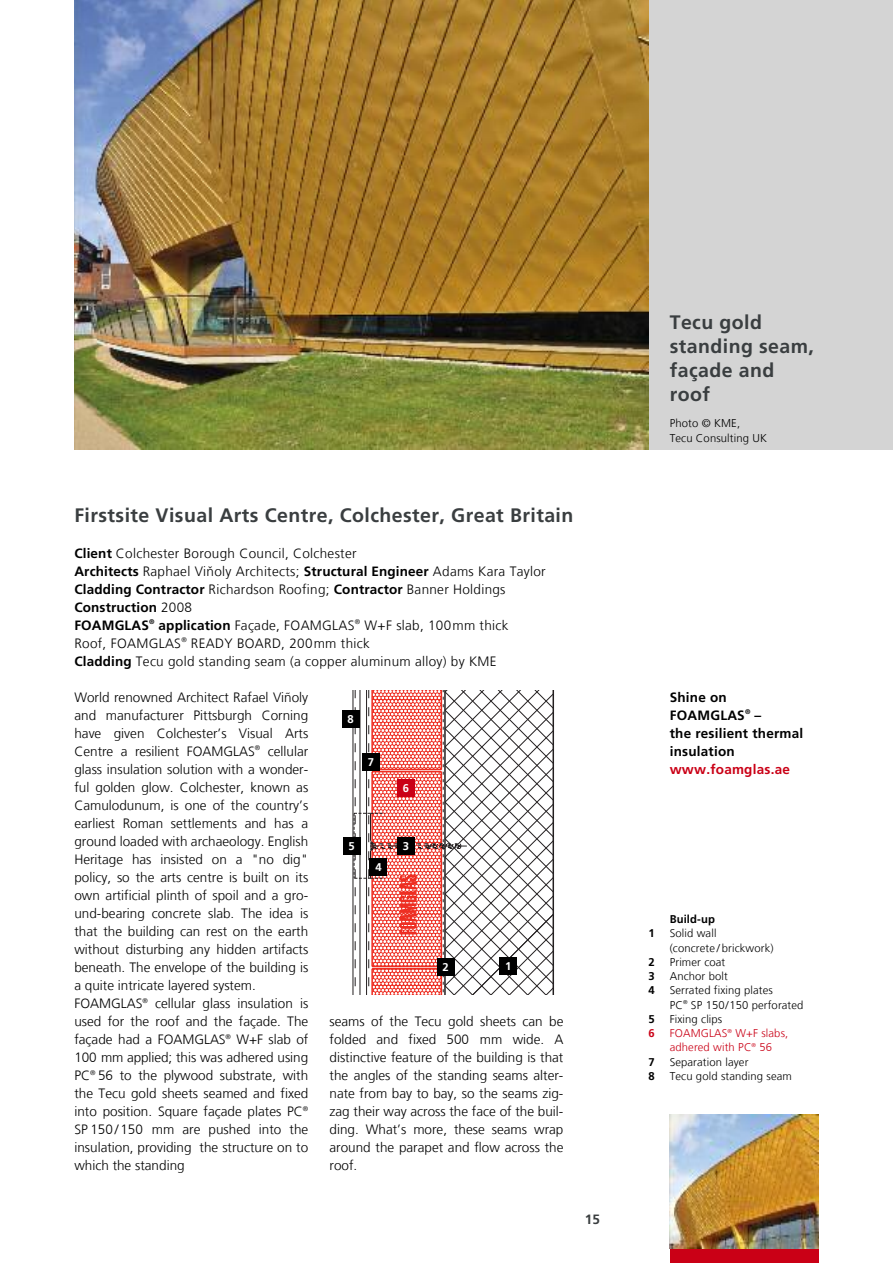
<style>
.page{position:relative;width:893px;height:1263px;background:#fff}
.page>*{position:absolute;margin:0;border:0;box-sizing:border-box;transform-origin:0 0}
.t1{font:700 19.5px/24px "Frutiger LT Com";letter-spacing:.02em;color:#3a3e40}
.t2{font:300 13.5px/18px "Frutiger LT Com";color:#000}
.t3{font:300 13.5px/18px "Frutiger LT Com";letter-spacing:.02em;color:#000}
.t4{font:700 13.5px/18px "Frutiger LT Com";letter-spacing:.015em;color:#000}
.t5{font:700 13.5px "Frutiger LT Com";letter-spacing:.015em;color:#ca0016}
.t6{font:700 13.5px "Frutiger LT Com";color:#3a3e40}
.t7{font:300 11.25px/14.2px "Frutiger LT Com";letter-spacing:.01em;color:#000}
.t8{font:300 11.25px/14.2px "Frutiger LT Com";letter-spacing:.01em;color:#ca0016}
.t9{font:700 11.25px "Frutiger LT Com";letter-spacing:.01em;color:#000}
.t10{font:700 11.25px "Frutiger LT Com";color:#fff}
.t11{font:700 11.25px "Frutiger LT Com";color:#ca0016}
.s1{font-weight:700}
</style>
<div class="page">
<div style="left:670px;top:1248px;width:149px;height:15px;background:#ca0016"></div>
<div style="left:648px;top:0;width:245px;height:449px;background:#d4d4d4"></div>
<img style="left:670px;top:1114px;width:149px;height:134px">
<hr style="left:353px;top:691px;width:1px;height:303px;background:#231f20">
<svg style="left:354px;top:691px;width:200px;height:304px"></svg>
<div style="left:500px;top:957px;width:17px;height:17px;background:#000"></div>
<div style="left:398px;top:780px;width:17px;height:17px;background:#ca0016"></div>
<div style="left:343px;top:837px;width:17px;height:17px;background:#000"></div>
<div style="left:398px;top:838px;width:17px;height:17px;background:#000"></div>
<div style="left:342px;top:711px;width:17px;height:17px;background:#000"></div>
<img style="left:74px;top:0;width:574px;height:449px">
<div style="left:437px;top:958px;width:17px;height:17px;background:#000"></div>
<div style="left:370px;top:858px;width:17px;height:17px;background:#000"></div>
<div style="left:362px;top:753px;width:17px;height:17px;background:#000"></div>
<h1 class="t1" style="left:74px;top:505px;width:500px">Firstsite Visual Arts Centre, Colchester, Great Britain</h1>
<p class="t3" style="left:74px;top:545px;width:473px"><span class="s1">Client</span> Colchester Borough Council, Colchester<br><span class="s1">Architects</span> Raphael Viňoly Architects; <span class="s1">Structural Engineer</span> Adams Kara Taylor <span class="s1">Cladding Contractor</span> Richardson Roofing; <span class="s1">Contractor</span> Banner Holdings <span class="s1">Construction</span> 2008<br><span class="s1">FOAMGLAS</span><sup>®</sup> <span class="s1">application</span> Façade, FOAMGLAS<sup>®</sup> W+F slab, 100mm thick<br>Roof, FOAMGLAS<sup>®</sup> READY BOARD, 200mm thick<br><span class="s1">Cladding</span> Tecu gold standing seam (a copper aluminum alloy) by KME</p>
<p class="t2" style="left:74px;top:689px;width:235px">World renowned Architect Rafael Viñoly and manufacturer Pittsburgh Corning have given Colchester’s Visual Arts Centre a resilient FOAMGLAS<sup>®</sup> cellular glass insulation solution with a wonder&shy;ful golden glow. Colchester, known as Camulodunum, is one of the country’s earliest Roman settlements and has a ground loaded with archaeology. English Heritage has insisted on a "no dig" policy, so the arts centre is built on its own artificial plinth of spoil and a gro&shy;und-bearing concrete slab. The idea is that the building can rest on the earth without disturbing any hidden artifacts beneath. The envelope of the building is a quite intricate layered system.<br>FOAMGLAS<sup>®</sup> cellular glass insulation is used for the roof and the façade. The façade had a FOAMGLAS<sup>®</sup> W+F slab of 100 mm applied; this was adhered using PC<sup>®</sup> 56 to the plywood substrate, with the Tecu gold sheets seamed and fixed into position. Square façade plates PC<sup>® </sup>SP 150/150 mm are pushed into the insulation, providing the structure on to which the standing</p>
<p class="t10" style="left:347px;top:715px;width:8px">8</p>
<p class="t10" style="left:368px;top:757px;width:8px">7</p>
<p class="t10" style="left:403px;top:783px;width:8px">6</p>
<p class="t10" style="left:348px;top:841px;width:8px">5</p>
<p class="t10" style="left:403px;top:842px;width:8px">3</p>
<p class="t10" style="left:375px;top:862px;width:8px">4</p>
<p class="t10" style="left:442px;top:962px;width:8px">2</p>
<p class="t10" style="left:505px;top:961px;width:8px">1</p>
<p class="t2" style="left:330px;top:1013px;width:235px;text-align:justify">seams of the Tecu gold sheets can be folded and fixed 500 mm wide. A distinctive feature of the building is that the angles of the standing seams alter&shy;nate from bay to bay, so the seams zig&shy;zag their way across the face of the buil&shy;ding. What’s more, these seams wrap around the parapet and flow across the roof.</p>
<p class="t6" style="left:585px;top:1213px;width:17px">15</p>
<h1 class="t1" style="left:670px;top:312px;width:146px">Tecu gold standing seam, façade and roof</h1>
<p class="t7" style="left:670px;top:417px;width:99px">Photo © KME,<br>Tecu Consulting UK</p>
<p class="t4" style="left:670px;top:689px;width:135px">Shine on<br>FOAMGLAS<sup>®</sup> –<br>the resilient thermal insulation</p>
<p class="t5" style="left:670px;top:763px;width:122px">www.foamglas.ae</p>
<p class="t9" style="left:670px;top:914px;width:47px">Build-up</p>
<p class="t9" style="left:648px;top:929px;width:8px">1</p>
<p class="t7" style="left:670px;top:927px;width:105px">Solid wall<br>(concrete / brickwork)</p>
<p class="t9" style="left:648px;top:957px;width:8px">2</p>
<p class="t7" style="left:670px;top:956px;width:57px">Primer coat</p>
<p class="t9" style="left:648px;top:971px;width:8px">3</p>
<p class="t7" style="left:670px;top:970px;width:60px">Anchor bolt</p>
<p class="t9" style="left:648px;top:986px;width:8px">4</p>
<p class="t7" style="left:670px;top:984px;width:135px">Serrated fixing plates<br>PC<sup>®</sup> SP 150/150 perforated</p>
<p class="t9" style="left:648px;top:1014px;width:8px">5</p>
<p class="t7" style="left:670px;top:1013px;width:54px">Fixing clips</p>
<p class="t11" style="left:648px;top:1028px;width:8px">6</p>
<p class="t8" style="left:670px;top:1027px;width:120px">FOAMGLAS<sup>®</sup> W+F slabs, adhered with PC<sup>®</sup> 56</p>
<p class="t9" style="left:648px;top:1057px;width:8px">7</p>
<p class="t7" style="left:670px;top:1055px;width:80px">Separation layer</p>
<p class="t9" style="left:648px;top:1071px;width:8px">8</p>
<p class="t7" style="left:670px;top:1070px;width:124px">Tecu gold standing seam</p>
</div>
